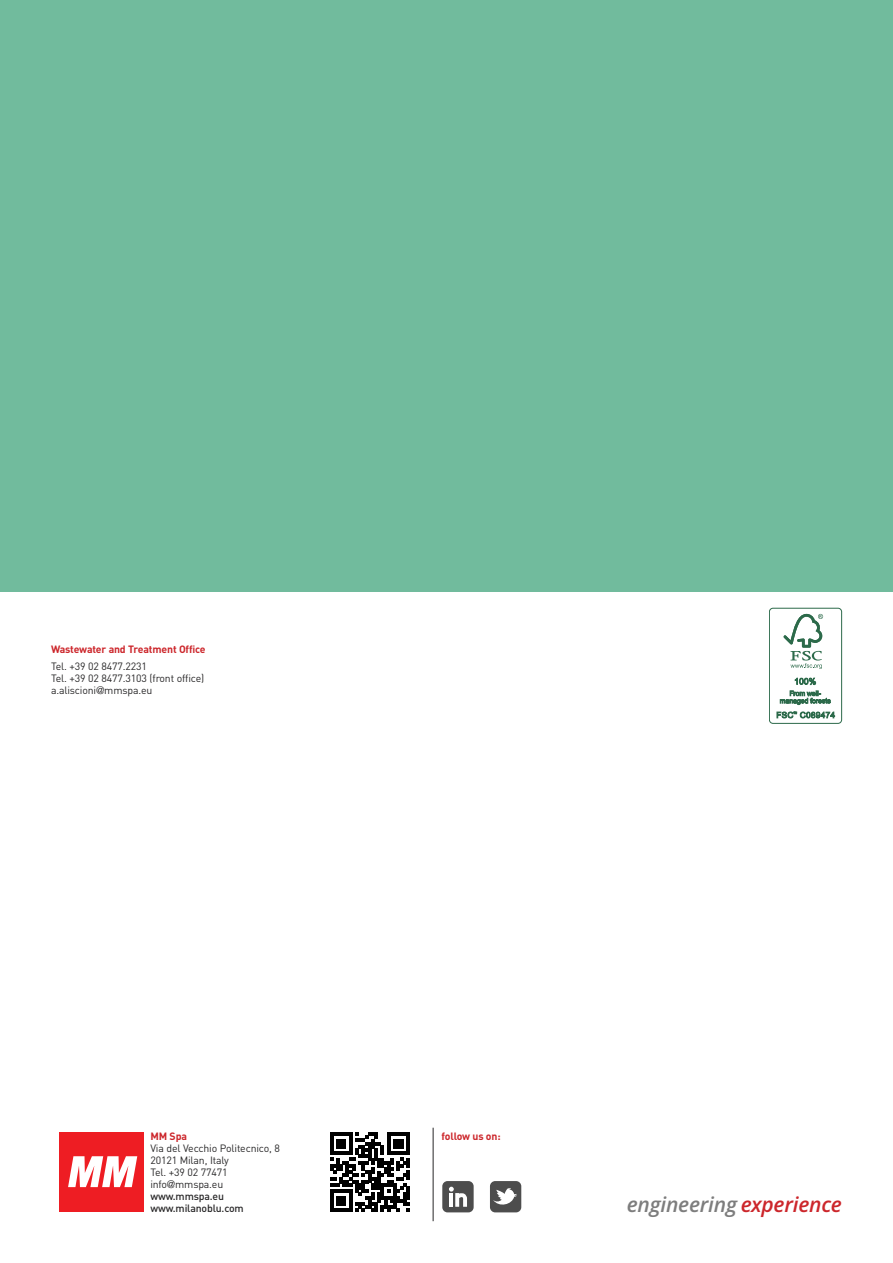
<style>
.page{position:relative;width:893px;height:1263px;background:#fff}
.page>*{position:absolute;margin:0;border:0;box-sizing:border-box;transform-origin:0 0}
.t1{font:italic 600 21px "Open Sans";letter-spacing:-.01em;color:#7d7d7d}
.t2{font:10.5px/12px "DIN";letter-spacing:-.015em;color:#272627}
.t3{font:700 10.5px "DIN";letter-spacing:-.015em;color:#cc262b}
.s1{font-family:"Helvetica";font-weight:300}
.s2{font-weight:500}
.s3{color:#cc262b}
</style>
<div class="page">
<div style="left:0;top:0;width:893px;height:591px;background:#71bb9d"></div>
<div style="left:60px;top:1132px;width:84px;height:80px;background:#ee1d23"></div>
<svg style="left:68px;top:1156px;width:69px;height:31px"></svg>
<div style="left:490px;top:1181px;width:31px;height:31px;background:#4d4d4d;border-radius:5px"></div>
<svg style="left:493px;top:1188px;width:24px;height:17px"></svg>
<div style="left:442px;top:1181px;width:32px;height:31px;background:#4d4d4d;border-radius:5px"></div>
<svg style="left:449px;top:1187px;width:18px;height:20px"></svg>
<hr style="left:433px;top:1128px;width:1px;height:93px;background:#272627">
<svg style="left:330px;top:1132px;width:79px;height:80px"></svg>
<div style="left:769px;top:608px;width:73px;height:116px;border:1px solid #2c6a4a;border-radius:4px"></div>
<svg style="left:777px;top:711px;width:58px;height:7px"></svg>
<svg style="left:783px;top:614px;width:40px;height:55px"></svg>
<svg style="left:795px;top:678px;width:21px;height:7px"></svg>
<svg style="left:780px;top:691px;width:50px;height:14px"></svg>
<p class="t3" style="left:51px;top:646px;width:156px">Wastewater and Treatment Office</p>
<p class="t2" style="left:51px;top:661px;width:155px">Tel. +39 02 8477.2231<br>Tel. +39 02 8477.3103 (front office) a.aliscioni<span class="s1">@</span>mmspa.eu</p>
<p class="t3" style="left:150px;top:1132px;width:38px">MM Spa</p>
<p class="t2" style="left:150px;top:1143px;width:131px">Via del Vecchio Politecnico, 8<br>20121 Milan, Italy<br>Tel. +39 02 77471 info<span class="s1">@</span>mmspa.eu <span class="s2">www.mmspa.eu www.milanoblu.com</span></p>
<p class="t3" style="left:442px;top:1132px;width:60px">follow us on:</p>
<h1 class="t1" style="left:627px;top:1192px;width:217px">engineering <span class="s3">experience</span></h1>
</div>
